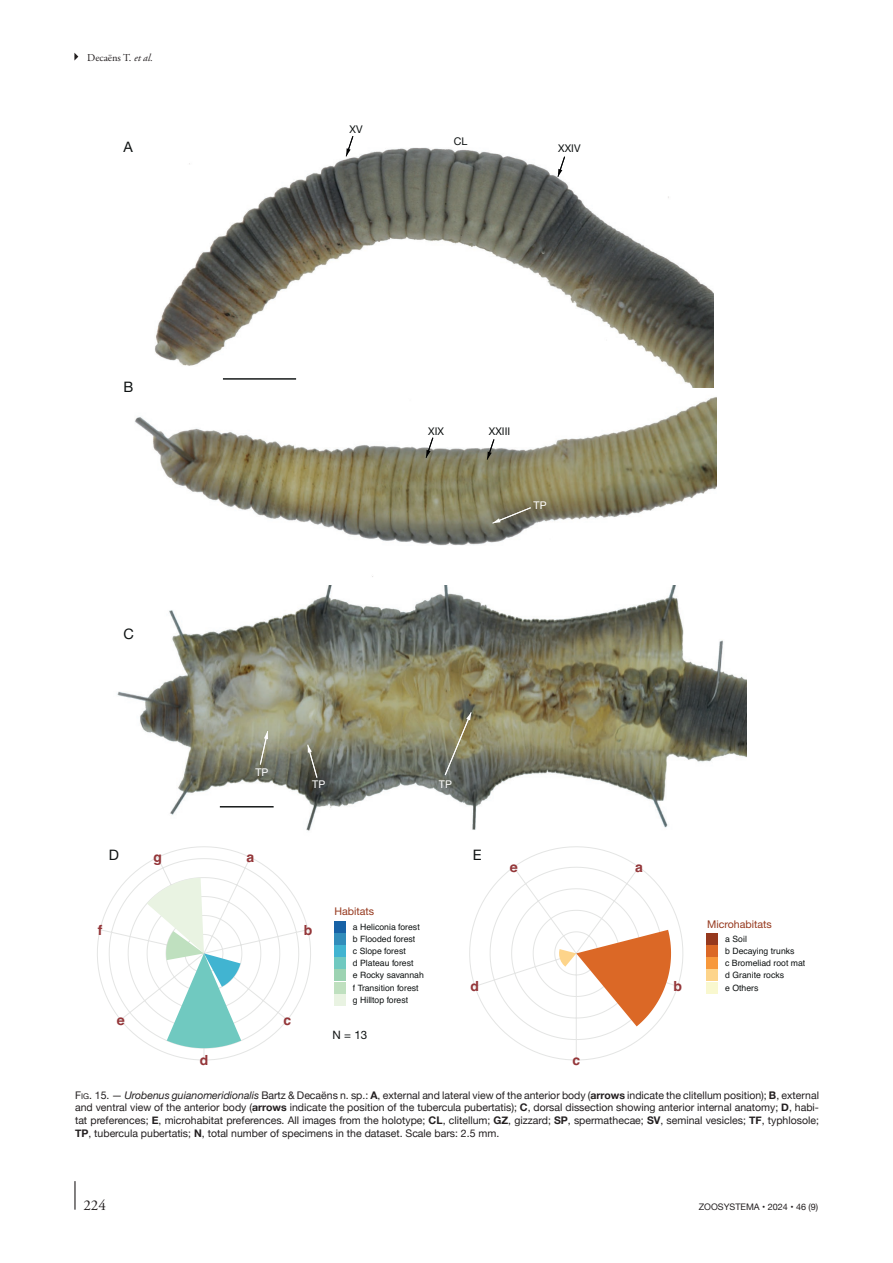
<style>
.page{position:relative;width:893px;height:1263px;background:#fff}
.page>*{position:absolute;margin:0;border:0;box-sizing:border-box;transform-origin:0 0}
.t1{font:15px "Adobe Garamond Pro";color:#231f20}
.t2{font:14.4px "Helvetica Neue";color:#0f1313}
.t3{font:700 13.95px "Helvetica";color:#943639}
.t4{font:11.55px "Helvetica Neue";color:#0f1313}
.t5{font:10.65px "Helvetica Neue";color:#96391e}
.t6{font:10.65px "Helvetica Neue";color:#0f1313}
.t7{font:10.65px "Helvetica Neue";color:#fff}
.t8{font:10.5px/12.8px "Helvetica Neue";color:#231f20;text-align:justify}
.t9{font:10.5px "Adobe Garamond Pro";color:#231f20}
.t10{font:9px "Helvetica Neue";color:#231f20}
.t11{font:8.7px/12px "Helvetica";color:#0f1313}
.s1{font-style:italic}
.s2{font-style:inherit}
.s3{font-size:7.8px}
.s4{font-weight:700}
</style>
<div class="page">
<hr style="left:74px;top:1181px;width:2px;height:29px;background:#231f20">
<svg style="left:74px;top:53px;width:4px;height:8px"></svg>
<img style="left:117px;top:585px;width:629px;height:246px">
<img style="left:135px;top:397px;width:582px;height:180px">
<img style="left:155px;top:147px;width:559px;height:241px">
<hr style="left:223px;top:378px;width:73px;height:2px;background:#0f1313">
<hr style="left:220px;top:806px;width:54px;height:1px;background:#0f1313">
<svg style="left:97px;top:846px;width:214px;height:215px"></svg>
<svg style="left:147px;top:878px;width:94px;height:170px"></svg>
<div style="left:334px;top:922px;width:11px;height:11px;background:#1762a6"></div>
<div style="left:334px;top:934px;width:11px;height:11px;background:#318dbb"></div>
<div style="left:334px;top:946px;width:11px;height:11px;background:#41b4d1"></div>
<div style="left:334px;top:958px;width:11px;height:11px;background:#70c9c0"></div>
<div style="left:334px;top:970px;width:11px;height:11px;background:#9cd3b2"></div>
<div style="left:334px;top:982px;width:11px;height:11px;background:#bfe0bf"></div>
<div style="left:334px;top:994px;width:11px;height:11px;background:#e9f3e2"></div>
<svg style="left:469px;top:846px;width:215px;height:215px"></svg>
<svg style="left:559px;top:930px;width:112px;height:96px"></svg>
<div style="left:707px;top:934px;width:11px;height:11px;background:#96391e"></div>
<div style="left:707px;top:946px;width:11px;height:11px;background:#db6826"></div>
<div style="left:707px;top:958px;width:11px;height:11px;background:#f7983b"></div>
<div style="left:707px;top:970px;width:11px;height:11px;background:#fdd48a"></div>
<div style="left:707px;top:982px;width:11px;height:11px;background:#f9f8cf"></div>
<svg style="left:558px;top:156px;width:7px;height:21px"></svg>
<svg style="left:426px;top:437px;width:8px;height:21px"></svg>
<svg style="left:487px;top:438px;width:8px;height:22px"></svg>
<svg style="left:346px;top:136px;width:8px;height:20px"></svg>
<svg style="left:492px;top:507px;width:40px;height:16px"></svg>
<svg style="left:444px;top:712px;width:27px;height:64px;background:#88866a"></svg>
<svg style="left:259px;top:731px;width:9px;height:34px"></svg>
<svg style="left:308px;top:745px;width:10px;height:33px"></svg>
<p class="t9" style="left:87px;top:51px;width:67px">Decaëns T. <span class="s1">et al.</span></p>
<h2 class="t2" style="left:123px;top:136px;width:11px">A</h2>
<p class="t6" style="left:350px;top:121px;width:14px">XV</p>
<p class="t6" style="left:454px;top:133px;width:15px">CL</p>
<p class="t6" style="left:558px;top:140px;width:24px">XXIV</p>
<h2 class="t2" style="left:123px;top:377px;width:11px">B</h2>
<h2 class="t2" style="left:123px;top:624px;width:12px">C</h2>
<p class="t6" style="left:428px;top:423px;width:17px">XIX</p>
<p class="t6" style="left:489px;top:423px;width:23px">XXIII</p>
<p class="t7" style="left:534px;top:497px;width:14px">TP</p>
<p class="t7" style="left:255px;top:764px;width:14px">TP</p>
<p class="t7" style="left:312px;top:777px;width:14px">TP</p>
<p class="t7" style="left:439px;top:777px;width:14px">TP</p>
<h2 class="t2" style="left:109px;top:844px;width:12px">D</h2>
<h3 class="t3" style="left:153px;top:846px;width:10px">g</h3>
<h3 class="t3" style="left:246px;top:846px;width:9px">a</h3>
<h2 class="t2" style="left:473px;top:844px;width:10px">E</h2>
<h3 class="t3" style="left:510px;top:856px;width:9px">e</h3>
<p class="t5" style="left:334px;top:904px;width:41px">Habitats</p>
<h3 class="t3" style="left:98px;top:918px;width:6px">f</h3>
<h3 class="t3" style="left:304px;top:918px;width:10px">b</h3>
<p class="t11" style="left:353px;top:921px;width:73px">a Heliconia forest b Flooded forest<br>c Slope forest<br>d Plateau forest<br>e Rocky savannah f Transition forest g Hilltop forest</p>
<h3 class="t3" style="left:471px;top:975px;width:10px">d</h3>
<h3 class="t3" style="left:117px;top:1009px;width:9px">e</h3>
<h3 class="t3" style="left:283px;top:1009px;width:9px">c</h3>
<p class="t4" style="left:333px;top:1027px;width:36px">N = 13</p>
<h3 class="t3" style="left:200px;top:1049px;width:10px">d</h3>
<h3 class="t3" style="left:572px;top:1049px;width:9px">c</h3>
<h3 class="t3" style="left:635px;top:856px;width:9px">a</h3>
<h3 class="t3" style="left:673px;top:975px;width:10px">b</h3>
<p class="t5" style="left:707px;top:916px;width:66px">Microhabitats</p>
<p class="t11" style="left:725px;top:933px;width:82px">a Soil<br>b Decaying trunks<br>c Bromeliad root mat d Granite rocks<br>e Others</p>
<p class="t8" style="left:75px;top:1089px;width:745px"><span class="s2">F</span><span class="s3">ig</span><span class="s2">. 15</span>. — <span class="s1">Urobenus guianomeridionalis</span> Bartz &amp; Decaëns n. sp.: <span class="s4">A</span>, external and lateral view of the anterior body (<span class="s4">arrows</span> indicate the clitellum position); <span class="s4">B</span>, external and ventral view of the anterior body (<span class="s4">arrows</span> indicate the position of the tubercula pubertatis); <span class="s4">C</span>, dorsal dissection showing anterior internal anatomy; <span class="s4">D</span>, habi&shy;tat preferences; <span class="s4">E</span>, microhabitat preferences. All images from the holotype; <span class="s4">CL</span>, clitellum; <span class="s4">GZ</span>, gizzard; <span class="s4">SP</span>, spermathecae; <span class="s4">SV</span>, seminal vesicles; <span class="s4">TF</span>, typhlosole; <span class="s4">TP</span>, tubercula pubertatis; <span class="s4">N</span>, total number of specimens in the dataset. Scale bars: 2.5 mm.</p>
<h1 class="t1" style="left:83px;top:1196px;width:24px">224</h1>
<p class="t10" style="left:699px;top:1200px;width:121px">ZOOSYSTEMA • 2024 • 46 (9)</p>
</div>
